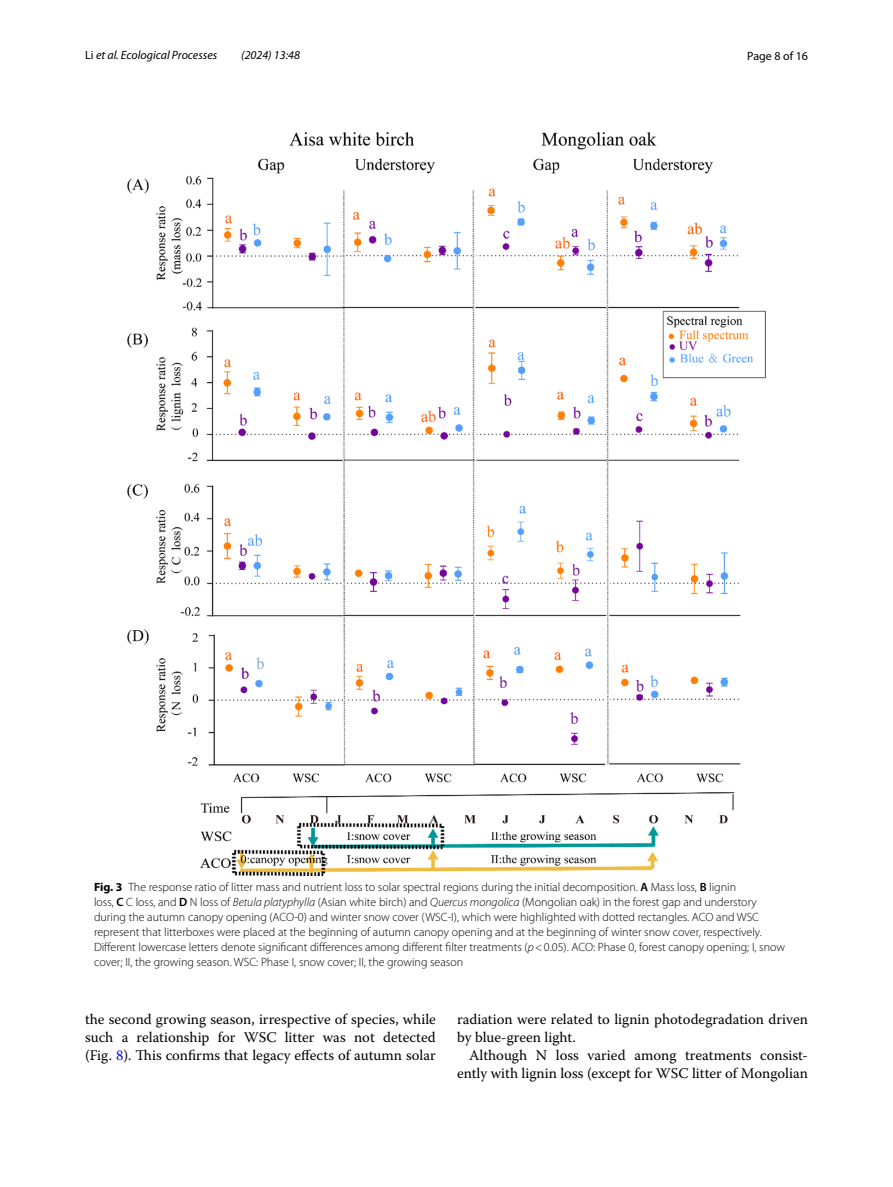
<style>
.page{position:relative;width:893px;height:1187px;background:#fff}
.page>*{position:absolute;margin:0;border:0;box-sizing:border-box;transform-origin:0 0}
.t1{font:14.7px/18px "Warnock Pro";color:#000;text-align:justify}
.t2{font:300 12px/15px "Myriad Pro";color:#000}
.t3{font:italic 12px "Myriad Pro";color:#000}
.t4{font:12px "Myriad Pro";color:#000}
.s1{font-style:normal}
.s2{font-weight:700}
.s3{font-weight:600}
.s4{font-style:italic}
.s5{color:#00f}
</style>
<div class="page">
<img style="left:128px;top:133px;width:637px;height:742px">
<p class="t3" style="left:85px;top:48px;width:134px"><span class="s1">Li</span> et al. Ecological Processes</p>
<p class="t3" style="left:241px;top:48px;width:60px">(2024) 13:48</p>
<p class="t4" style="left:747px;top:48px;width:62px">Page 8 of 16</p>
<p class="t2" style="left:94px;top:879px;width:693px"><span class="s2">Fig. 3</span> The response ratio of litter mass and nutrient loss to solar spectral regions during the initial decomposition. <span class="s3">A</span> Mass loss, <span class="s3">B</span> lignin<br>loss, <span class="s3">C</span> C loss, and <span class="s3">D</span> N loss of <span class="s4">Betula platyphylla</span> (Asian white birch) and <span class="s4">Quercus mongolica</span> (Mongolian oak) in the forest gap and understory during the autumn canopy opening (ACO-0) and winter snow cover (WSC-I), which were highlighted with dotted rectangles. ACO and WSC represent that litterboxes were placed at the beginning of autumn canopy opening and at the beginning of winter snow cover, respectively.<br>Different lowercase letters denote significant differences among different filter treatments (<span class="s4">p</span>&lt;0.05). ACO: Phase 0, forest canopy opening; I, snow cover; II, the growing season. WSC: Phase I, snow cover; II, the growing season</p>
<p class="t1" style="left:85px;top:1010px;width:352px">the second growing season, irrespective of species, while such a relationship for WSC litter was not detected (Fig. <span class="s5">8</span>). This confirms that legacy effects of autumn solar</p>
<p class="t1" style="left:457px;top:1010px;width:352px">radiation were related to lignin photodegradation driven by blue-green light.</p>
<p class="t1" style="left:457px;top:1046px;width:352px;text-align:right">Although N loss varied among treatments consist&shy;ently with lignin loss (except for WSC litter of Mongolian</p>
</div>
